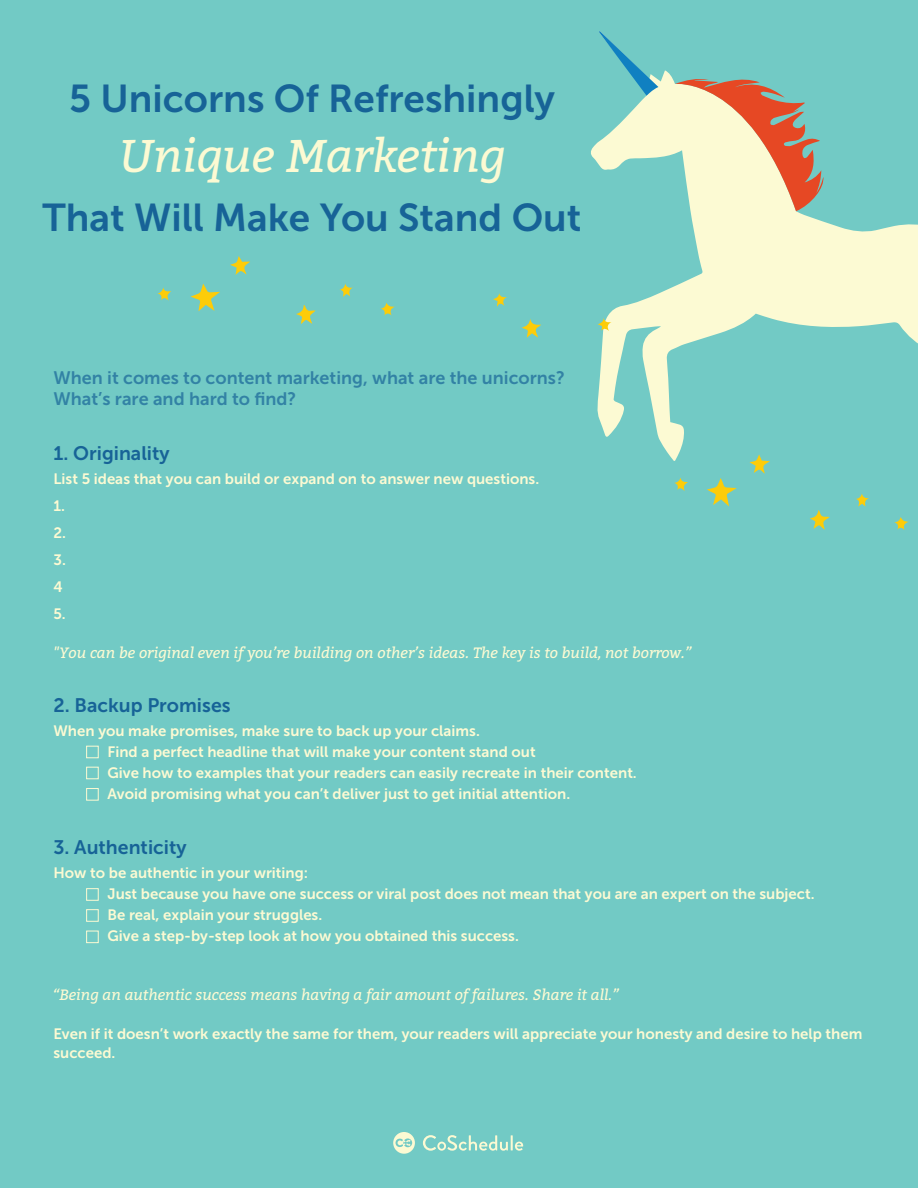
<style>
.page{position:relative;width:918px;height:1188px;background:#72cac5}
.page>*{position:absolute;margin:0;border:0;box-sizing:border-box;transform-origin:0 0}
.t1{font:italic 45.9px "Bitter";color:#fcfad3}
.t2{font:38.7px "Museo Sans 700";color:#176397}
.t3{font:19.5px "Museo Sans 700";color:#176397}
.t4{font:18px/21px "Museo Sans 700";color:rgb(23 99 151/.7)}
.t5{font:15px/21px "Museo Sans 700";color:#fcfad3}
.t6{font:italic 15px "Bitter";color:#fcfad3}
</style>
<div class="page">
<svg style="left:591px;top:70px;width:327px;height:393px"></svg>
<svg style="left:707px;top:478px;width:30px;height:28px"></svg>
<svg style="left:810px;top:510px;width:20px;height:20px"></svg>
<svg style="left:750px;top:454px;width:20px;height:20px"></svg>
<svg style="left:674px;top:477px;width:14px;height:14px"></svg>
<svg style="left:894px;top:517px;width:15px;height:13px"></svg>
<svg style="left:856px;top:493px;width:13px;height:14px"></svg>
<svg style="left:675px;top:76px;width:150px;height:135px"></svg>
<svg style="left:599px;top:31px;width:59px;height:65px"></svg>
<svg style="left:191px;top:284px;width:29px;height:27px"></svg>
<svg style="left:296px;top:305px;width:20px;height:19px"></svg>
<svg style="left:522px;top:319px;width:19px;height:19px"></svg>
<svg style="left:230px;top:256px;width:20px;height:19px"></svg>
<svg style="left:157px;top:287px;width:14px;height:14px"></svg>
<svg style="left:380px;top:303px;width:15px;height:13px"></svg>
<svg style="left:339px;top:284px;width:14px;height:13px"></svg>
<svg style="left:493px;top:293px;width:14px;height:14px"></svg>
<svg style="left:598px;top:318px;width:14px;height:13px"></svg>
<svg style="left:393px;top:1132px;width:22px;height:22px"></svg>
<svg style="left:423px;top:1135px;width:100px;height:16px"></svg>
<div style="left:86px;top:746px;width:13px;height:12px;border:1px solid #fcfad3"></div>
<div style="left:86px;top:767px;width:13px;height:12px;border:1px solid #fcfad3"></div>
<div style="left:86px;top:788px;width:13px;height:13px;border:1px solid #fcfad3"></div>
<div style="left:86px;top:888px;width:13px;height:13px;border:1px solid #fcfad3"></div>
<div style="left:86px;top:909px;width:13px;height:13px;border:1px solid #fcfad3"></div>
<div style="left:86px;top:931px;width:13px;height:12px;border:1px solid #fcfad3"></div>
<h2 class="t2" style="left:69px;top:77px;width:487px">5 Unicorns Of Refreshingly</h2>
<h1 class="t1" style="left:118px;top:123px;width:389px">Unique Marketing</h1>
<h2 class="t2" style="left:43px;top:196px;width:540px">That Will Make You Stand Out</h2>
<p class="t4" style="left:54px;top:367px;width:513px">When it comes to content marketing, what are the unicorns?<br>What’s rare and hard to find?</p>
<h3 class="t3" style="left:54px;top:442px;width:118px">1. Originality</h3>
<p class="t5" style="left:54px;top:465px;width:487px;line-height:27px">List 5 ideas that you can build or expand on to answer new questions.<br>1.<br>2.<br>3.<br>4<br>5.</p>
<p class="t6" style="left:54px;top:642px;width:640px">"You can be original even if you’re building on other’s ideas. The key is to build, not borrow.”</p>
<h3 class="t3" style="left:54px;top:695px;width:179px">2. Backup Promises</h3>
<p class="t5" style="left:108px;top:721px;width:531px;text-indent:-54px">When you make promises, make sure to back up your claims.<br>Find a perfect headline that will make your content stand out<br>Give how to examples that your readers can easily recreate in their content.<br>Avoid promising what you can’t deliver just to get initial attention.</p>
<h3 class="t3" style="left:54px;top:837px;width:135px">3. Authenticity</h3>
<p class="t5" style="left:108px;top:863px;width:709px;text-indent:-54px">How to be authentic in your writing:<br>Just because you have one success or viral post does not mean that you are an expert on the subject.<br>Be real, explain your struggles.<br>Give a step-by-step look at how you obtained this success.</p>
<p class="t6" style="left:54px;top:984px;width:568px">“Being an authentic success means having a fair amount of failures. Share it all.”</p>
<p class="t5" style="left:54px;top:1024px;width:810px;line-height:19.5px">Even if it doesn’t work exactly the same for them, your readers will appreciate your honesty and desire to help them succeed.</p>
</div>
